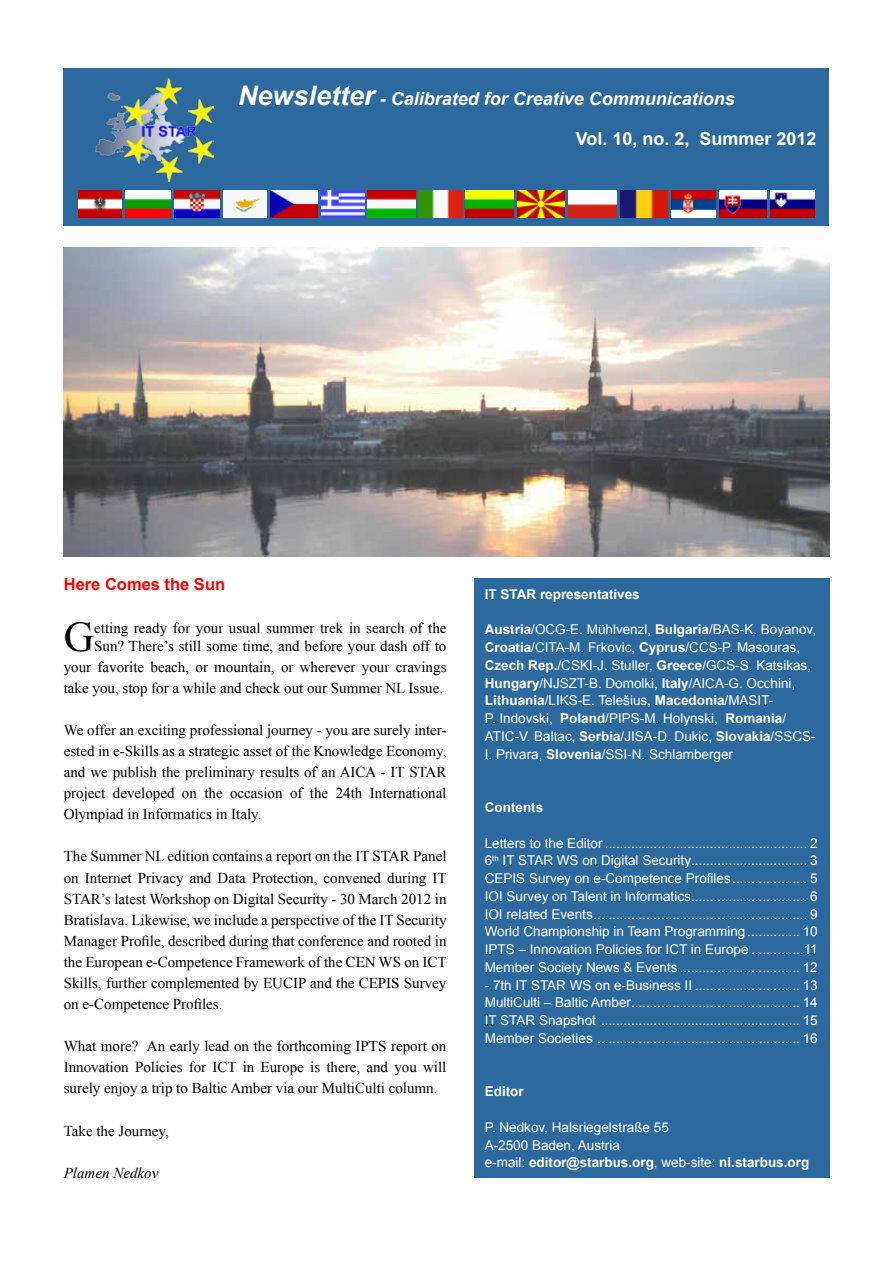
<style>
.page{position:relative;width:893px;height:1263px;background:#fff}
.page>*{position:absolute;margin:0;border:0;box-sizing:border-box;transform-origin:0 0}
.t1{font:42.15px "Times New Roman";color:#000}
.t2{font:italic 700 18px "Arial";color:#fff}
.t3{font:700 18px "Arial";color:#fff}
.t4{font:700 16.5px "Arial";color:#f00}
.t5{font:15px/21.1px "Times New Roman";color:#000;text-align:justify}
.t6{font:italic 15px "Times New Roman";color:#000}
.t7{font:13.5px/17.7px "Arial";color:#fff}
.t8{font:700 13.5px "Arial";color:#fff}
.s1{font-size:27px}
.s2{font-weight:700}
</style>
<div class="page">
<div style="left:474px;top:578px;width:355px;height:600px;background:#2c699e"></div>
<div style="left:64px;top:68px;width:765px;height:157px;background:#2c699e"></div>
<img style="left:79px;top:191px;width:43px;height:27px">
<img style="left:126px;top:191px;width:45px;height:27px">
<img style="left:174px;top:191px;width:46px;height:27px">
<img style="left:224px;top:191px;width:43px;height:27px">
<img style="left:270px;top:191px;width:48px;height:27px">
<img style="left:321px;top:191px;width:43px;height:27px">
<img style="left:368px;top:191px;width:47px;height:27px">
<img style="left:419px;top:191px;width:43px;height:27px">
<img style="left:466px;top:191px;width:47px;height:27px">
<img style="left:517px;top:191px;width:48px;height:27px">
<img style="left:569px;top:191px;width:47px;height:27px">
<img style="left:620px;top:191px;width:48px;height:27px">
<img style="left:672px;top:191px;width:43px;height:27px">
<img style="left:719px;top:191px;width:48px;height:27px">
<img style="left:771px;top:191px;width:43px;height:27px">
<img style="left:95px;top:79px;width:119px;height:103px">
<img style="left:64px;top:247px;width:765px;height:310px">
<h2 class="t2" style="left:238px;top:87px;width:498px"><span class="s1">Newsletter</span> - Calibrated for Creative Communications</h2>
<h2 class="t3" style="left:576px;top:126px;width:242px">Vol. 10, no. 2, Summer 2012</h2>
<p class="t4" style="left:64px;top:574px;width:163px">Here Comes the Sun</p>
<h1 class="t1" style="left:64px;top:608px;width:32px">G</h1>
<p class="t5" style="left:94px;top:618px;width:354px;line-height:18px">etting ready for your usual summer trek in search of the<br>Sun? There’s still some time, and before your dash off to</p>
<p class="t5" style="left:64px;top:656px;width:384px">your favorite beach, or mountain, or wherever your cravings take you, stop for a while and check out our Summer NL Issue.</p>
<p class="t5" style="left:64px;top:719px;width:384px">We offer an exciting professional journey - you are surely inter&shy;ested in e-Skills as a strategic asset of the Knowledge Economy, and we publish the preliminary results of an AICA - IT STAR project developed on the occasion of the 24th International Olympiad in Informatics in Italy.</p>
<p class="t5" style="left:64px;top:846px;width:384px">The Summer NL edition contains a report on the IT STAR Panel on Internet Privacy and Data Protection, convened during IT STAR’s latest Workshop on Digital Security - 30 March 2012 in Bratislava. Likewise, we include a perspective of the IT Security Manager Profile, described during that conference and rooted in the European e-Competence Framework of the CEN WS on ICT Skills, further complemented by EUCIP and the CEPIS Survey on e-Competence Profiles.</p>
<p class="t5" style="left:64px;top:1035px;width:384px">What more? An early lead on the forthcoming IPTS report on Innovation Policies for ICT in Europe is there, and you will surely enjoy a trip to Baltic Amber via our MultiCulti column.</p>
<p class="t5" style="left:64px;top:1120px;width:107px">Take the Journey,</p>
<p class="t6" style="left:64px;top:1162px;width:96px">Plamen Nedkov</p>
<p class="t8" style="left:485px;top:585px;width:157px">IT STAR representatives</p>
<p class="t7" style="left:485px;top:621px;width:333px"><span class="s2">Austria</span>/OCG-E. Mühlvenzl, <span class="s2">Bulgaria</span>/BAS-K. Boyanov, <span class="s2">Croatia</span>/CITA-M. Frkovic, <span class="s2">Cyprus</span>/CCS-P. Masouras, <span class="s2">Czech Rep.</span>/CSKI-J. Stuller, <span class="s2">Greece</span>/GCS-S. Katsikas, <span class="s2">Hungary</span>/NJSZT-B. Domolki, <span class="s2">Italy</span>/AICA-G. Occhini, <span class="s2">Lithuania</span>/LIKS-E. Telešius, <span class="s2">Macedonia</span>/MASIT-<br>P. Indovski, <span class="s2">Poland</span>/PIPS-M. Holynski, <span class="s2">Romania</span>/ ATIC-V. Baltac, <span class="s2">Serbia</span>/JISA-D. Dukic, <span class="s2">Slovakia</span>/SSCS-I. Privara, <span class="s2">Slovenia</span>/SSI-N. Schlamberger</p>
<p class="t8" style="left:485px;top:798px;width:60px">Contents</p>
<p class="t7" style="left:485px;top:834px;width:335px;text-align:justify">Letters to the Editor ...................................................... 2<br>6<sup>th</sup> IT STAR WS on Digital Security............................... 3<br>CEPIS Survey on e-Competence Profiles.................... 5<br>IOI Survey on Talent in Informatics............................... 6<br>IOI related Events......................................................... 9<br>World Championship in Team Programming .............. 10<br>IPTS – Innovation Policies for ICT in Europe ..............11<br>Member Society News &amp; Events ................................ 12</p>
<p class="t7" style="left:485px;top:976px;width:335px;text-align:justify">- 7th IT STAR WS on e-Business II ............................ 13<br>MultiCulti – Baltic Amber............................................. 14<br>IT STAR Snapshot ..................................................... 15<br>Member Societies ...................................................... 16</p>
<p class="t8" style="left:485px;top:1082px;width:41px">Editor</p>
<p class="t7" style="left:485px;top:1118px;width:326px">P. Nedkov, Halsriegelstraße 55<br>A-2500 Baden, Austria<br>e-mail: <span class="s2">editor@starbus.org</span>, web-site: <span class="s2">nl.starbus.org</span></p>
</div>
